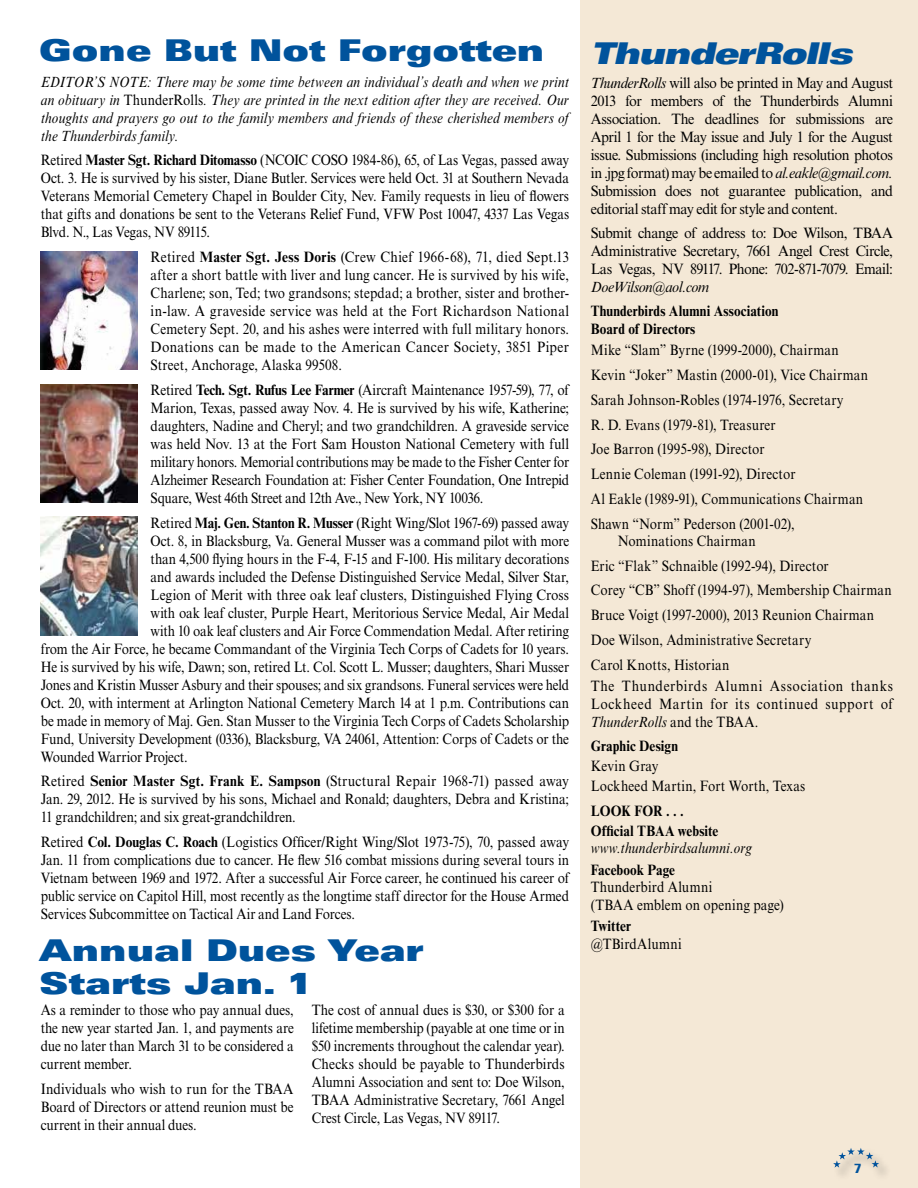
<style>
.page{position:relative;width:918px;height:1188px;background:#fff}
.page>*{position:absolute;margin:0;border:0;box-sizing:border-box;transform-origin:0 0}
.t1{font:30px/33px "Univers LT Std X Black Ex";color:#00539c}
.t2{font:30px "Univers LT Std X Black Ex Obl";letter-spacing:-.05em;color:#00539c}
.t3{font:15px/18px "Times New Roman MT Std";letter-spacing:-.005em;color:#000;text-align:justify;scale:.88 1}
.t4{font:15px/18px "Times New Roman MT Std";letter-spacing:-.005em;color:#000;text-align:justify;scale:.9 1}
.t5{font:15px/18px "Times New Roman MT Std";letter-spacing:-.005em;color:#000;text-align:justify;scale:.89 1}
.t6{font:15px/18px "Times New Roman MT Std";letter-spacing:-.005em;color:#000;text-align:justify;scale:.95 1}
.t7{font:italic 15px/18px "Times New Roman MT Std";letter-spacing:.01em;color:#000;text-align:justify;scale:.88 1}
.t8{font:15px/24.8px "Times New Roman MT Std";letter-spacing:.015em;color:#000;scale:.88 1}
.t9{font:700 15px/18px "Times New Roman MT Std";letter-spacing:.01em;color:#000;scale:.88 1}
.t10{font:italic 15px "Times New Roman MT Std";letter-spacing:-.03em;color:#000;scale:.95 1}
.t11{font:15px "Times New Roman MT Std";letter-spacing:.025em;color:#000;scale:.88 1}
.t12{font:700 condensed 13.2px "Univers LT Std";color:#00539c;scale:1.25 1}
.s1{font-style:normal}
.s2{font-weight:700}
.s3{font-style:italic}
</style>
<div class="page">
<div style="left:580px;top:0;width:338px;height:1188px;background:#f4e8d6"></div>
<div style="left:833px;top:1147px;width:59px;height:34px;background:#000;opacity:.4"></div>
<svg style="left:833px;top:1148px;width:46px;height:20px"></svg>
<img style="left:40px;top:251px;width:97px;height:118px">
<img style="left:40px;top:384px;width:97px;height:119px">
<img style="left:40px;top:517px;width:97px;height:118px">
<h1 class="t1" style="left:39px;top:33px;width:507px">Gone But Not Forgotten</h1>
<p class="t7" style="left:41px;top:73px;width:602px">EDITOR’S NOTE: There may be some time between an individual’s death and when we print an obituary in <span class="s1">ThunderRolls</span>. They are printed in the next edition after they are received. Our thoughts and prayers go out to the family members and friends of these cherished members of the Thunderbirds family.</p>
<p class="t3" style="left:41px;top:151px;width:602px">Retired <span class="s2">Master Sgt. Richard Ditomasso</span> (NCOIC COSO 1984-86), 65, of Las Vegas, passed away Oct. 3. He is survived by his sister, Diane Butler. Services were held Oct. 31 at Southern Nevada Veterans Memorial Cemetery Chapel in Boulder City, Nev. Family requests in lieu of flowers that gifts and donations be sent to the Veterans Relief Fund, VFW Post 10047, 4337 Las Vegas Blvd. N., Las Vegas, NV 89115.</p>
<p class="t4" style="left:151px;top:248px;width:467px">Retired <span class="s2">Master Sgt. Jess Doris</span> (Crew Chief 1966-68), 71, died Sept.13 after a short battle with liver and lung cancer. He is survived by his wife, Charlene; son, Ted; two grandsons; stepdad; a brother, sister and brother&shy;in-law. A graveside service was held at the Fort Richardson National Cemetery Sept. 20, and his ashes were interred with full military honors.<br>Donations can be made to the American Cancer Society, 3851 Piper Street, Anchorage, Alaska 99508.</p>
<p class="t5" style="left:151px;top:381px;width:472px">Retired <span class="s2">Tech. Sgt. Rufus Lee Farmer</span> (Aircraft Maintenance 1957-59), 77, of Marion, Texas, passed away Nov. 4. He is survived by his wife, Katherine; daughters, Nadine and Cheryl; and two grandchildren. A graveside service was held Nov. 13 at the Fort Sam Houston National Cemetery with full military honors. Memorial contributions may be made to the Fisher Center for Alzheimer Research Foundation at: Fisher Center Foundation, One Intrepid Square, West 46th Street and 12th Ave., New York, NY 10036.</p>
<p class="t3" style="left:151px;top:514px;width:477px">Retired <span class="s2">Maj. Gen. Stanton R. Musser</span> (Right Wing/Slot 1967-69) passed away</p>
<p class="t3" style="left:151px;top:532px;width:477px">Oct. 8, in Blacksburg, Va. General Musser was a command pilot with more</p>
<p class="t3" style="left:151px;top:550px;width:477px">than 4,500 flying hours in the F-4, F-15 and F-100. His military decorations</p>
<p class="t3" style="left:151px;top:568px;width:477px">and awards included the Defense Distinguished Service Medal, Silver Star,</p>
<p class="t4" style="left:151px;top:586px;width:466px">Legion of Merit with three oak leaf clusters, Distinguished Flying Cross</p>
<p class="t3" style="left:151px;top:604px;width:477px">with oak leaf cluster, Purple Heart, Meritorious Service Medal, Air Medal</p>
<p class="t3" style="left:151px;top:622px;width:477px">with 10 oak leaf clusters and Air Force Commendation Medal. After retiring</p>
<p class="t3" style="left:41px;top:640px;width:602px">from the Air Force, he became Commandant of the Virginia Tech Corps of Cadets for 10 years.</p>
<p class="t3" style="left:41px;top:658px;width:602px">He is survived by his wife, Dawn; son, retired Lt. Col. Scott L. Musser; daughters, Shari Musser</p>
<p class="t3" style="left:41px;top:676px;width:602px">Jones and Kristin Musser Asbury and their spouses; and six grandsons. Funeral services were held</p>
<p class="t3" style="left:41px;top:694px;width:602px">Oct. 20, with interment at Arlington National Cemetery March 14 at 1 p.m. Contributions can</p>
<p class="t3" style="left:41px;top:712px;width:602px">be made in memory of Maj. Gen. Stan Musser to the Virginia Tech Corps of Cadets Scholarship</p>
<p class="t3" style="left:41px;top:730px;width:602px">Fund, University Development (0336), Blacksburg, VA 24061, Attention: Corps of Cadets or the</p>
<p class="t3" style="left:41px;top:748px;width:169px">Wounded Warrior Project.</p>
<p class="t4" style="left:41px;top:772px;width:589px">Retired <span class="s2">Senior Master Sgt. Frank E. Sampson</span> (Structural Repair 1968-71) passed away Jan. 29, 2012. He is survived by his sons, Michael and Ronald; daughters, Debra and Kristina; 11 grandchildren; and six great-grandchildren.</p>
<p class="t4" style="left:41px;top:833px;width:589px">Retired <span class="s2">Col. Douglas C. Roach</span> (Logistics Officer/Right Wing/Slot 1973-75), 70, passed away Jan. 11 from complications due to cancer. He flew 516 combat missions during several tours in Vietnam between 1969 and 1972. After a successful Air Force career, he continued his career of public service on Capitol Hill, most recently as the longtime staff director for the House Armed Services Subcommittee on Tactical Air and Land Forces.</p>
<h1 class="t1" style="left:39px;top:934px;width:386px">Annual Dues Year<br>Starts Jan. 1</h1>
<p class="t3" style="left:41px;top:1001px;width:289px">As a reminder to those who pay annual dues, the new year started Jan. 1, and payments are due no later than March 31 to be considered a current member.</p>
<p class="t4" style="left:41px;top:1080px;width:283px">Individuals who wish to run for the TBAA Board of Directors or attend reunion must be current in their annual dues.</p>
<p class="t5" style="left:312px;top:1001px;width:286px">The cost of annual dues is $30, or $300 for a lifetime membership (payable at one time or in $50 increments throughout the calendar year).<br>Checks should be payable to Thunderbirds Alumni Association and sent to: Doe Wilson, TBAA Administrative Secretary, 7661 Angel Crest Circle, Las Vegas, NV 89117.</p>
<h1 class="t2" style="left:591px;top:35px;width:264px">ThunderRolls</h1>
<p class="t6" style="left:591px;top:74px;width:320px"><span class="s3">ThunderRolls</span> will also be printed in May and August 2013 for members of the Thunderbirds Alumni Association. The deadlines for submissions are April 1 for the May issue and July 1 for the August issue. Submissions (including high resolution photos in .jpg format) may be emailed to <span class="s3">al.eakle@gmail.com.<br></span>Submission does not guarantee publication, and editorial staff may edit for style and content.</p>
<p class="t6" style="left:591px;top:224px;width:320px">Submit change of address to: Doe Wilson, TBAA Administrative Secretary, 7661 Angel Crest Circle, Las Vegas, NV 89117. Phone: 702-871-7079. Email:</p>
<p class="t10" style="left:591px;top:279px;width:126px">DoeWilson@aol.com</p>
<p class="t9" style="left:591px;top:301px;width:215px">Thunderbirds Alumni Association<br>Board of Directors</p>
<p class="t3" style="left:591px;top:338px;width:317px;line-height:24.8px;text-align:left">Mike “Slam” Byrne (1999-2000), Chairman Kevin “Joker” Mastin (2000-01), Vice Chairman Sarah Johnson-Robles (1974-1976, Secretary<br>R. D. Evans (1979-81), Treasurer<br>Joe Barron (1995-98), Director<br>Lennie Coleman (1991-92), Director<br>Al Eakle (1989-91), Communications Chairman Shawn “Norm” Pederson (2001-02),</p>
<p class="t8" style="left:591px;top:529px;width:344px;text-indent:27px">Nominations Chairman<br>Eric “Flak” Schnaible (1992-94), Director<br>Corey “CB” Shoff (1994-97), Membership Chairman Bruce Voigt (1997-2000), 2013 Reunion Chairman Doe Wilson, Administrative Secretary<br>Carol Knotts, Historian</p>
<p class="t4" style="left:591px;top:677px;width:337px">The Thunderbirds Alumni Association thanks Lockheed Martin for its continued support of <span class="s3">ThunderRolls</span> and the TBAA.</p>
<p class="t9" style="left:591px;top:736px;width:101px">Graphic Design</p>
<p class="t8" style="left:591px;top:756px;width:245px;line-height:20.2px">Kevin Gray<br>Lockheed Martin, Fort Worth, Texas</p>
<p class="t9" style="left:591px;top:800px;width:146px;line-height:20.2px">LOOK FOR . . .<br>Official TBAA website</p>
<p class="t7" style="left:591px;top:840px;width:185px">www.thunderbirdsalumni.org</p>
<p class="t9" style="left:591px;top:861px;width:97px">Facebook Page</p>
<p class="t3" style="left:591px;top:879px;width:221px;line-height:17.2px">Thunderbird Alumni<br>(TBAA emblem on opening page)</p>
<p class="t9" style="left:591px;top:917px;width:47px">Twitter</p>
<p class="t11" style="left:591px;top:935px;width:105px">@TBirdAlumni</p>
<p class="t12" style="left:854px;top:1160px;width:7px">7</p>
</div>
